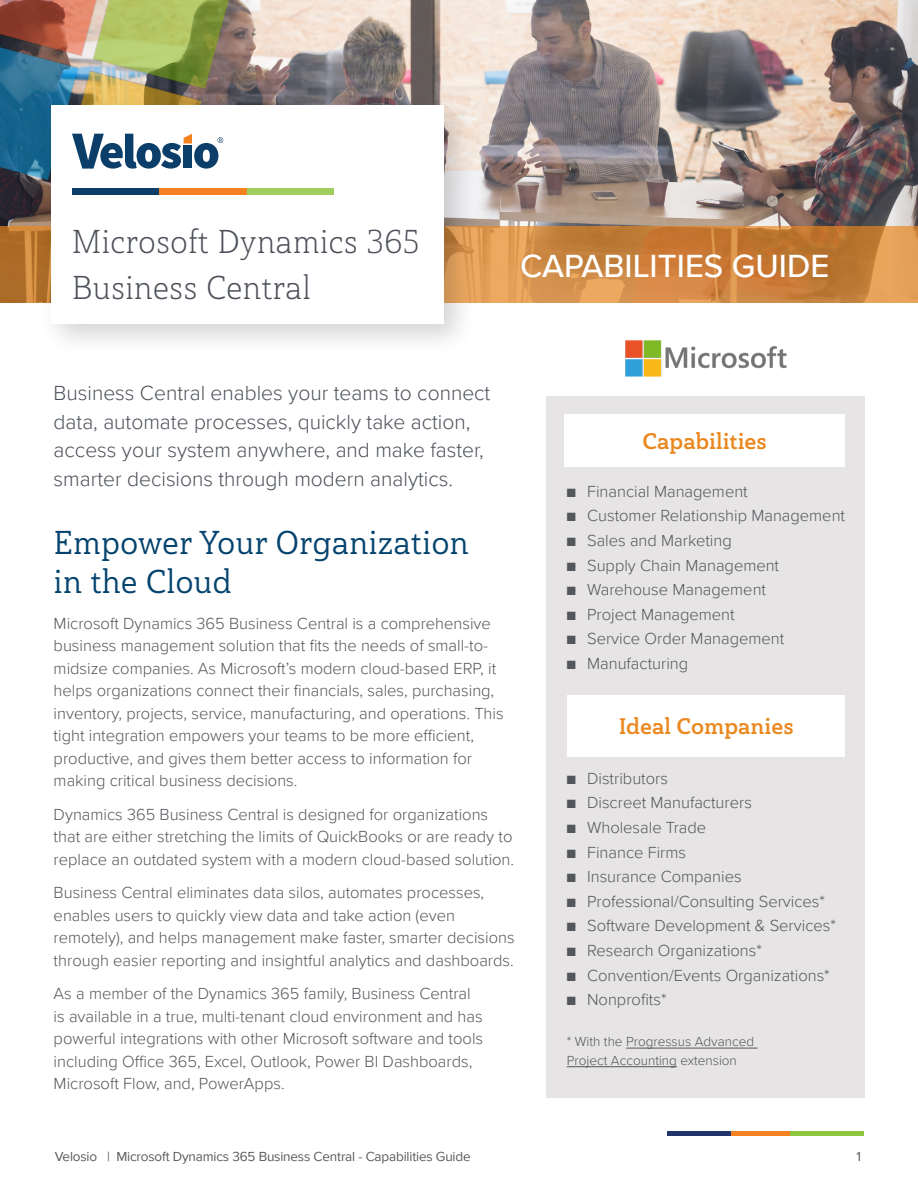
<style>
.page{position:relative;width:918px;height:1188px;background:#fff}
.page>*{position:absolute;margin:0;border:0;box-sizing:border-box;transform-origin:0 0}
.Paper_title{font:33px/46.5px "Haboro Slab Nor Lig";color:#4c5159}
.Subheads{font:33px/39px "Haboro Slab Nor Reg";color:#04436e}
.t1{font:500 33px "Proxima Nova";color:#fff}
.t2{font:22.5px "Haboro Slab Nor Bol";color:#ea881f}
.Subheads-2{font:300 21px/28.5px "Proxima Nova";color:#4c5159}
.Subheads-3{font:300 16.5px/22.5px "Proxima Nova";color:#53565a}
.t3{font:13.5px "Proxima Nova";letter-spacing:-.01em;color:#57585a}
.Bullets{font:300 13.5px "Proxima Nova";color:#53565a}
</style>
<div class="page">
<hr style="left:667px;top:1132px;width:84px;height:4px;background:#20366b">
<hr style="left:731px;top:1132px;width:80px;height:4px;background:#f58220">
<hr style="left:790px;top:1132px;width:74px;height:4px;background:#8bc63e">
<img style="left:0;top:0;width:918px;height:226px">
<img style="left:0;top:0;width:229px;height:213px">
<div style="left:547px;top:396px;width:318px;height:702px;background:#e7e4e5"></div>
<hr style="left:626px;top:1048px;width:132px;height:1px;background:#53565a">
<hr style="left:567px;top:1066px;width:110px;height:1px;background:#53565a">
<svg style="left:0;top:226px;width:918px;height:77px;background:#cc8640"></svg>
<div style="left:39px;top:93px;width:438px;height:263px;background:#231f20;opacity:.2"></div>
<div style="left:51px;top:105px;width:392px;height:218px;background:#fff"></div>
<svg style="left:72px;top:134px;width:151px;height:35px"></svg>
<div style="left:565px;top:414px;width:280px;height:53px;background:#fff"></div>
<div style="left:568px;top:695px;width:277px;height:62px;background:#fff"></div>
<div style="left:73px;top:188px;width:87px;height:6px;background:#0b3f69"></div>
<div style="left:247px;top:188px;width:87px;height:6px;background:#a0ce5e"></div>
<div style="left:160px;top:188px;width:87px;height:6px;background:#f58220"></div>
<img style="left:625px;top:340px;width:162px;height:37px">
<p class="Paper_title" style="left:72px;top:218px;width:349px">Microsoft Dynamics 365<br>Business Central</p>
<p class="t1" style="left:520px;top:241px;width:311px">CAPABILITIES GUIDE</p>
<p class="Subheads-2" style="left:54px;top:378px;width:438px">Business Central enables your teams to connect data, automate processes, quickly take action, access your system anywhere, and make faster, smarter decisions through modern analytics.</p>
<p class="Subheads" style="left:54px;top:523px;width:417px">Empower Your Organization in the Cloud</p>
<p class="Subheads-3" style="left:54px;top:611px;width:452px">Microsoft Dynamics 365 Business Central is a comprehensive business management solution that fits the needs of small-to&shy;midsize companies. As Microsoft’s modern cloud-based ERP, it helps organizations connect their financials, sales, purchasing, inventory, projects, service, manufacturing, and operations. This tight integration empowers your teams to be more efficient, productive, and gives them better access to information for making critical business decisions.</p>
<p class="Subheads-3" style="left:54px;top:802px;width:462px">Dynamics 365 Business Central is designed for organizations that are either stretching the limits of QuickBooks or are ready to replace an outdated system with a modern cloud-based solution.</p>
<p class="Subheads-3" style="left:54px;top:881px;width:462px">Business Central eliminates data silos, automates processes, enables users to quickly view data and take action (even remotely), and helps management make faster, smarter decisions through easier reporting and insightful analytics and dashboards.</p>
<p class="Subheads-3" style="left:54px;top:982px;width:431px">As a member of the Dynamics 365 family, Business Central is available in a true, multi-tenant cloud environment and has powerful integrations with other Microsoft software and tools including Office 365, Excel, Outlook, Power BI Dashboards, Microsoft Flow, and, PowerApps.</p>
<p class="t2" style="left:643px;top:427px;width:126px">Capabilities</p>
<p class="Subheads-3" style="left:567px;top:479px;width:182px">■ Financial Management</p>
<p class="Subheads-3" style="left:567px;top:504px;width:280px">■ Customer Relationship Management</p>
<p class="Subheads-3" style="left:567px;top:528px;width:166px">■ Sales and Marketing</p>
<p class="Subheads-3" style="left:567px;top:553px;width:214px">■ Supply Chain Management</p>
<p class="Subheads-3" style="left:567px;top:578px;width:201px">■ Warehouse Management</p>
<p class="Subheads-3" style="left:567px;top:602px;width:169px">■ Project Management</p>
<p class="Subheads-3" style="left:567px;top:627px;width:219px">■ Service Order Management</p>
<p class="Subheads-3" style="left:567px;top:651px;width:123px">■ Manufacturing</p>
<p class="t2" style="left:619px;top:712px;width:176px">Ideal Companies</p>
<p class="Subheads-3" style="left:567px;top:766px;width:103px">■ Distributors</p>
<p class="Subheads-3" style="left:567px;top:791px;width:187px">■ Discreet Manufacturers</p>
<p class="Subheads-3" style="left:567px;top:815px;width:141px">■ Wholesale Trade</p>
<p class="Subheads-3" style="left:567px;top:840px;width:121px">■ Finance Firms</p>
<p class="Subheads-3" style="left:567px;top:865px;width:176px">■ Insurance Companies</p>
<p class="Subheads-3" style="left:567px;top:889px;width:260px">■ Professional/Consulting Services*</p>
<p class="Subheads-3" style="left:567px;top:914px;width:271px">■ Software Development &amp; Services*</p>
<p class="Subheads-3" style="left:567px;top:938px;width:197px">■ Research Organizations*</p>
<p class="Subheads-3" style="left:567px;top:963px;width:264px">■ Convention/Events Organizations*</p>
<p class="Subheads-3" style="left:567px;top:988px;width:101px">■ Nonprofits*</p>
<p class="Bullets" style="left:567px;top:1032px;width:189px">* With the Progressus Advanced</p>
<p class="Bullets" style="left:567px;top:1050px;width:172px">Project Accounting extension</p>
<p class="t3" style="left:55px;top:1146px;width:418px">Velosio | Microsoft Dynamics 365 Business Central - Capabilities Guide</p>
<p class="t3" style="left:856px;top:1146px;width:6px">1</p>
</div>
